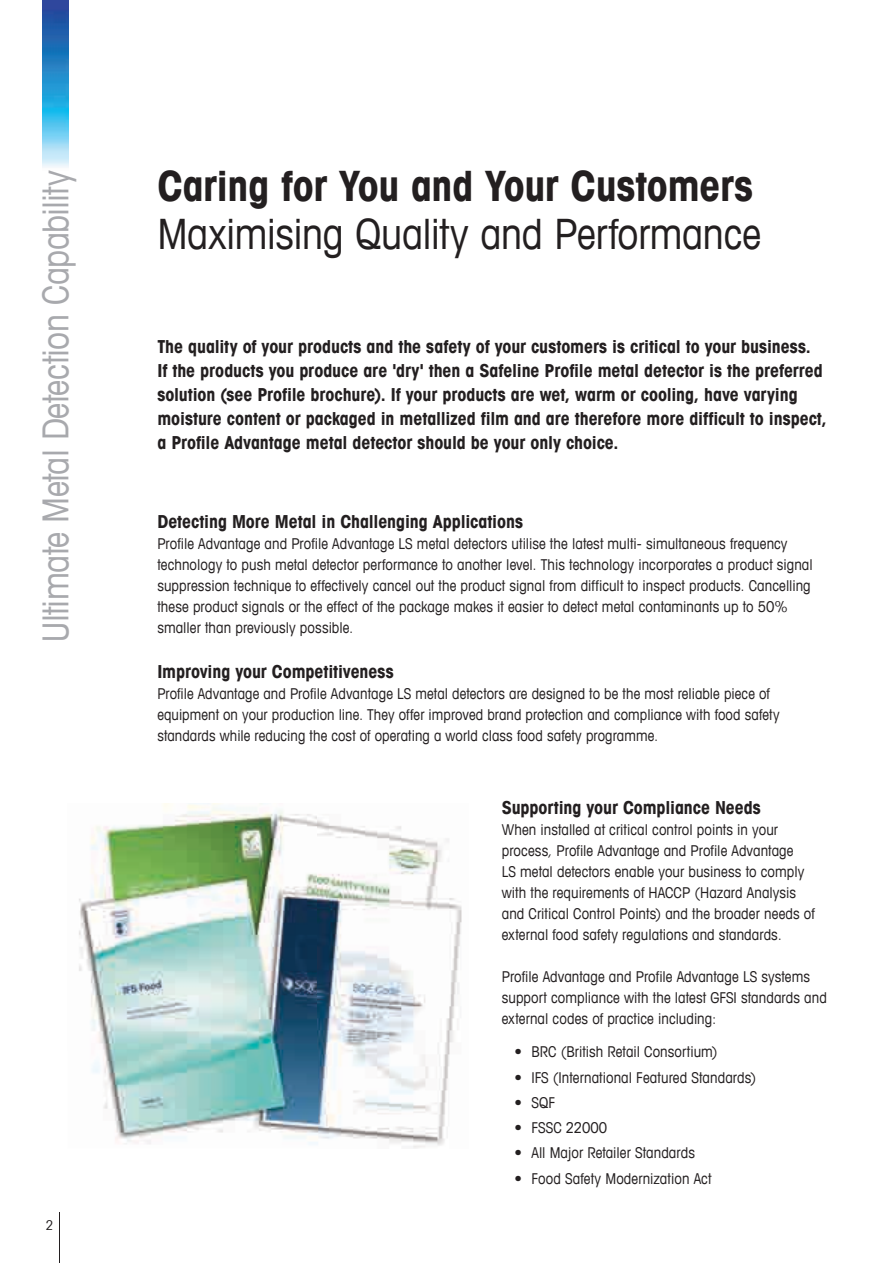
<style>
.page{position:relative;width:893px;height:1263px;background:#fff}
.page>*{position:absolute;margin:0;border:0;box-sizing:border-box;transform-origin:0 0}
.t1{font:condensed 42px "Avant Garde Com";letter-spacing:-.01em;color:#231f20}
.t2{font:700 condensed 42px "Avant Garde Com";letter-spacing:-.01em;color:#231f20}
.t3{font:condensed 36px "Avant Garde Com";letter-spacing:-.02em;color:#a8a9ad}
.t4{font:700 condensed 18px/24px "Avant Garde Com";letter-spacing:-.005em;color:#231f20}
.t5{font:condensed 15px/21px "Avant Garde Com";letter-spacing:.005em;color:#231f20}
.t6{font:condensed 13.5px "Avant Garde";color:#231f20}
</style>
<div class="page">
<img style="left:79px;top:803px;width:383px;height:345px">
<hr style="left:59px;top:1212px;width:1px;height:51px;background:#231f20">
<img style="left:43px;top:0;width:25px;height:167px">
<h2 class="t3" style="left:33px;top:641px;width:473px;rotate:-90deg">Ultimate Metal Detection Capability</h2>
<p class="t6" style="left:46px;top:1217px;width:9px">2</p>
<h1 class="t2" style="left:157px;top:158px;width:597px">Caring for You and Your Customers</h1>
<h1 class="t1" style="left:157px;top:207px;width:605px">Maximising Quality and Performance</h1>
<p class="t4" style="left:157px;top:334px;width:671px">The quality of your products and the safety of your customers is critical to your business.<br>If the products you produce are 'dry' then a Safeline Profile metal detector is the preferred solution (see Profile brochure). If your products are wet, warm or cooling, have varying moisture content or packaged in metallized film and are therefore more difficult to inspect, a Profile Advantage metal detector should be your only choice.</p>
<p class="t4" style="left:157px;top:509px;width:367px">Detecting More Metal in Challenging Applications</p>
<p class="t5" style="left:157px;top:532px;width:657px">Profile Advantage and Profile Advantage LS metal detectors utilise the latest multi- simultaneous frequency technology to push metal detector performance to another level. This technology incorporates a product signal suppression technique to effectively cancel out the product signal from difficult to inspect products. Cancelling these product signals or the effect of the package makes it easier to detect metal contaminants up to 50% smaller than previously possible.</p>
<p class="t4" style="left:157px;top:659px;width:238px">Improving your Competitiveness</p>
<p class="t5" style="left:157px;top:682px;width:624px">Profile Advantage and Profile Advantage LS metal detectors are designed to be the most reliable piece of equipment on your production line. They offer improved brand protection and compliance with food safety standards while reducing the cost of operating a world class food safety programme.</p>
<p class="t4" style="left:502px;top:795px;width:261px">Supporting your Compliance Needs</p>
<p class="t5" style="left:502px;top:818px;width:315px">When installed at critical control points in your process, Profile Advantage and Profile Advantage<br>LS metal detectors enable your business to comply with the requirements of HACCP (Hazard Analysis and Critical Control Points) and the broader needs of external food safety regulations and standards.</p>
<p class="t5" style="left:502px;top:965px;width:327px">Profile Advantage and Profile Advantage LS systems support compliance with the latest GFSI standards and external codes of practice including:</p>
<p class="t5" style="left:515px;top:1041px;width:205px">• BRC (British Retail Consortium)</p>
<p class="t5" style="left:515px;top:1066px;width:243px">• IFS (International Featured Standards)</p>
<p class="t5" style="left:515px;top:1092px;width:42px">• SQF</p>
<p class="t5" style="left:515px;top:1117px;width:94px">• FSSC 22000</p>
<p class="t5" style="left:515px;top:1142px;width:182px">• All Major Retailer Standards</p>
<p class="t5" style="left:515px;top:1167px;width:198px">• Food Safety Modernization Act</p>
</div>
